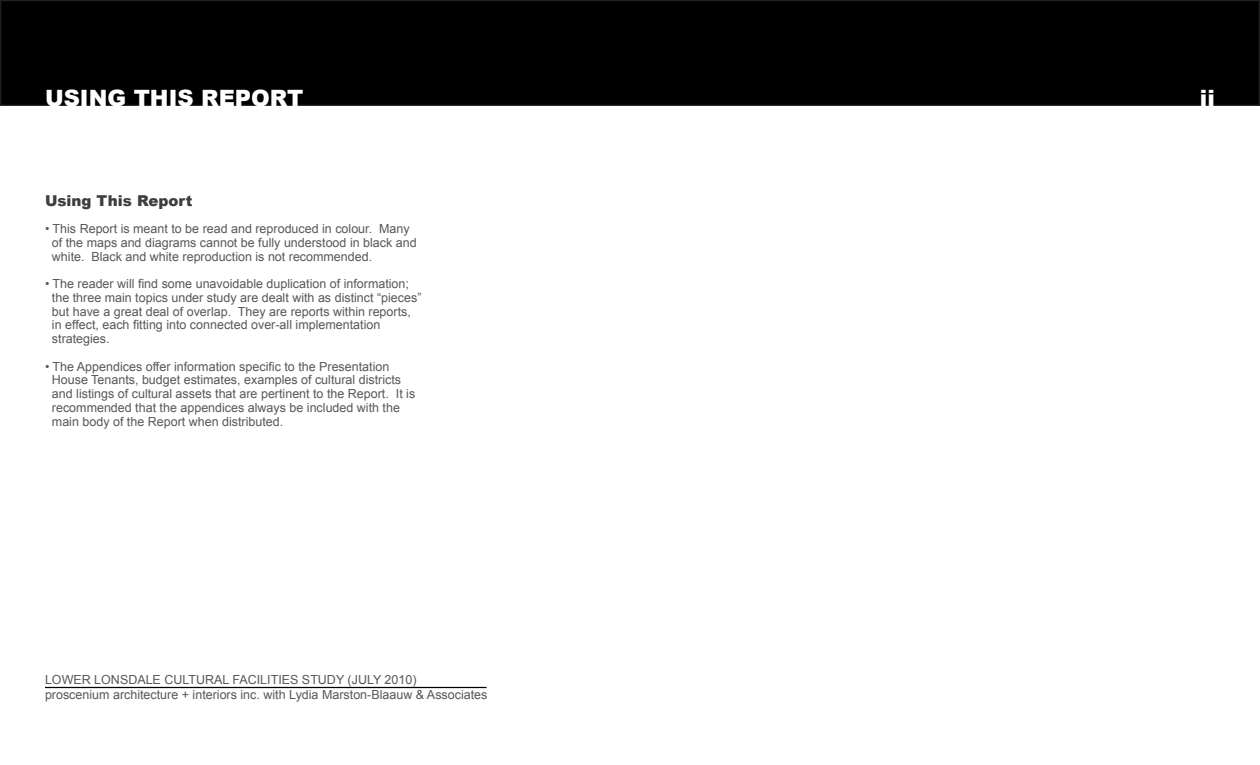
<style>
.page{position:relative;width:1260px;height:765px;background:#fff}
.page>*{position:absolute;margin:0;border:0;box-sizing:border-box;transform-origin:0 0}
.t1{font:900 22.5px "Arial";color:#fff}
.Paragraph_Title{font:900 15px "Arial";color:#3e3e3f}
.Body{font:12.5px "Arial";color:#57585a}
</style>
<div class="page">
<div style="left:1px;top:1px;width:1258px;height:104px;background:#000"></div>
<div style="left:0;top:0;width:1260px;height:106px;border:1px solid #231f20"></div>
<hr style="left:45px;top:687px;width:442px;height:1px;background:#000">
<svg style="left:1259px;top:0;width:1px;height:106px"></svg>
<p class="t1" style="left:45px;top:82px;width:260px">USING THIS REPORT</p>
<p class="Paragraph_Title" style="left:45px;top:189px;width:149px">Using This Report</p>
<p class="Body" style="left:45px;top:221px;width:366px">• This Report is meant to be read and reproduced in colour. Many</p>
<p class="Body" style="left:52px;top:234px;width:366px">of the maps and diagrams cannot be fully understood in black and</p>
<p class="Body" style="left:52px;top:248px;width:322px">white. Black and white reproduction is not recommended.</p>
<p class="Body" style="left:45px;top:276px;width:366px">• The reader will find some unavoidable duplication of information;</p>
<p class="Body" style="left:52px;top:289px;width:371px">the three main topics under study are dealt with as distinct “pieces”</p>
<p class="Body" style="left:52px;top:303px;width:360px">but have a great deal of overlap. They are reports within reports,</p>
<p class="Body" style="left:52px;top:317px;width:330px">in effect, each fitting into connected over-all implementation</p>
<p class="Body" style="left:52px;top:331px;width:59px">strategies.</p>
<p class="Body" style="left:45px;top:358px;width:346px">• The Appendices offer information specific to the Presentation</p>
<p class="Body" style="left:52px;top:372px;width:351px">House Tenants, budget estimates, examples of cultural districts</p>
<p class="Body" style="left:52px;top:386px;width:365px">and listings of cultural assets that are pertinent to the Report. It is</p>
<p class="Body" style="left:52px;top:399px;width:350px">recommended that the appendices always be included with the</p>
<p class="Body" style="left:52px;top:413px;width:233px">main body of the Report when distributed.</p>
<p class="Body" style="left:45px;top:672px;width:373px">LOWER LONSDALE CULTURAL FACILITIES STUDY (JULY 2010)</p>
<p class="Body" style="left:45px;top:687px;width:444px">proscenium architecture + interiors inc. with Lydia Marston-Blaauw &amp; Associates</p>
<p class="t1" style="left:1200px;top:82px;width:16px">ii</p>
</div>
